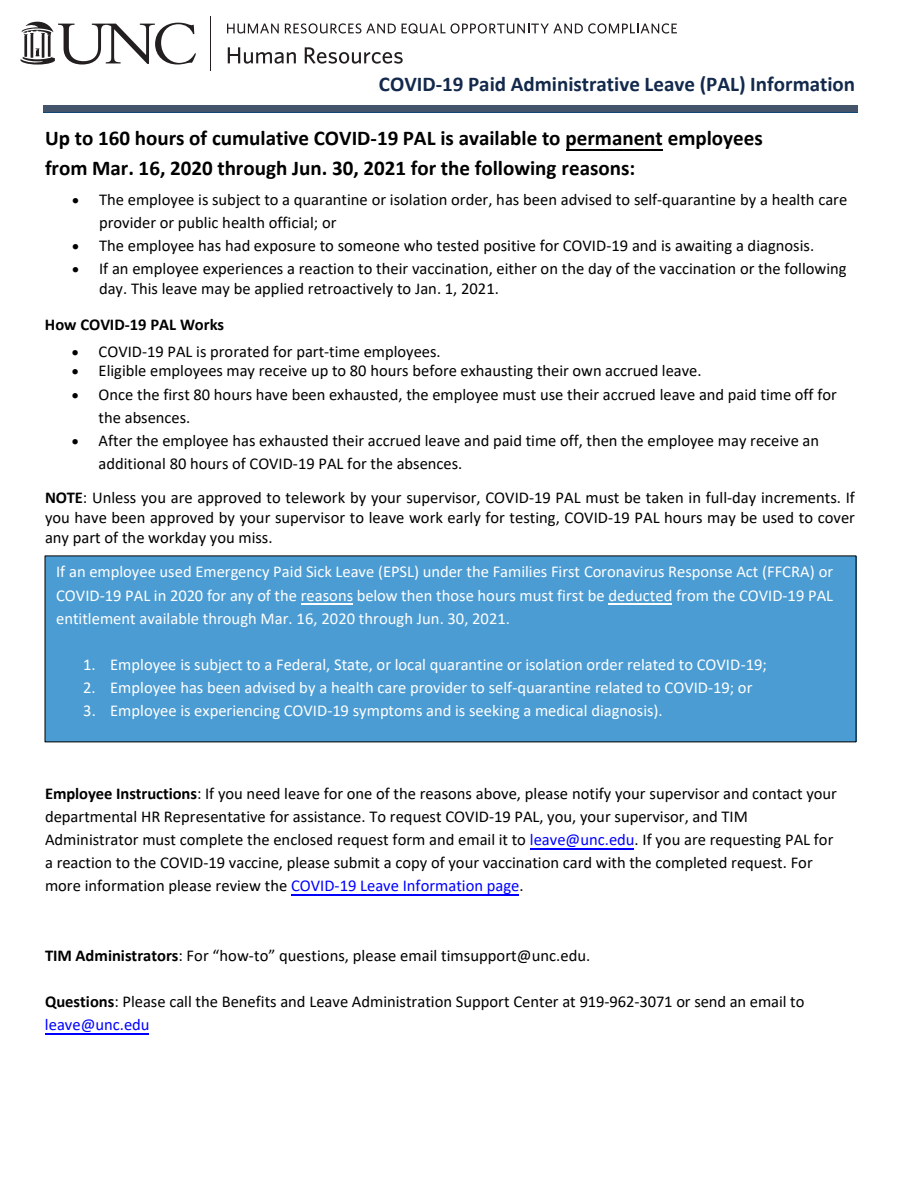
<style>
.page{position:relative;width:918px;height:1188px;background:#fff}
.page>*{position:absolute;margin:0;border:0;box-sizing:border-box;transform-origin:0 0}
.t1{font:700 21px/29.5px "Calibri";color:#000}
.t2{font:700 21px "Calibri";color:#13294b}
.t3{font:16.5px/23.1px "Calibri";color:#000}
.t4{font:16.5px/23.2px "Calibri";color:#fff;text-align:justify}
.t5{font:700 16.5px "Calibri";letter-spacing:-.005em;color:#000}
.s1{font-weight:700}
.s2{color:#00f}
</style>
<div class="page">
<hr style="left:43px;top:111px;width:814px;height:1px;background:#44546a">
<div style="left:43px;top:105px;width:814px;height:5px;background:#44546a"></div>
<hr style="left:43px;top:112px;width:814px;height:1px;background:#0f4876">
<div style="left:45px;top:556px;width:811px;height:186px;background:#4b9cd3"></div>
<hr style="left:211px;top:16px;width:1px;height:55px;background:#231f20">
<svg style="left:21px;top:22px;width:175px;height:43px"></svg>
<svg style="left:227px;top:24px;width:52px;height:10px"></svg>
<svg style="left:285px;top:23px;width:111px;height:11px"></svg>
<svg style="left:402px;top:23px;width:275px;height:11px"></svg>
<svg style="left:228px;top:47px;width:68px;height:17px"></svg>
<svg style="left:305px;top:47px;width:98px;height:17px"></svg>
<hr style="left:566px;top:149px;width:97px;height:1px;background:#000">
<hr style="left:301px;top:604px;width:52px;height:1px;background:#fff">
<hr style="left:609px;top:604px;width:63px;height:1px;background:#fff">
<hr style="left:530px;top:848px;width:104px;height:1px;background:#00f">
<hr style="left:291px;top:894px;width:228px;height:2px;background:#00f">
<hr style="left:45px;top:1033px;width:104px;height:2px;background:#00f">
<p class="t2" style="left:379px;top:69px;width:478px">COVID-19 Paid Administrative Leave (PAL) Information</p>
<p class="t1" style="left:45px;top:123px;width:719px">Up to 160 hours of cumulative COVID-19 PAL is available to permanent employees from Mar. 16, 2020 through Jun. 30, 2021 for the following reasons:</p>
<p class="t3" style="left:99px;top:187px;width:750px;text-indent:-27px">• The employee is subject to a quarantine or isolation order, has been advised to self-quarantine by a health care provider or public health official; or</p>
<p class="t3" style="left:72px;top:234px;width:744px">• The employee has had exposure to someone who tested positive for COVID-19 and is awaiting a diagnosis.</p>
<p class="t3" style="left:99px;top:258px;width:749px;line-height:19.8px;text-indent:-27px">• If an employee experiences a reaction to their vaccination, either on the day of the vaccination or the following day. This leave may be applied retroactively to Jan. 1, 2021.</p>
<p class="t5" style="left:45px;top:313px;width:181px">How COVID-19 PAL Works</p>
<p class="t3" style="left:72px;top:339px;width:371px">• COVID-19 PAL is prorated for part-time employees.</p>
<p class="t3" style="left:72px;top:359px;width:631px">• Eligible employees may receive up to 80 hours before exhausting their own accrued leave.</p>
<p class="t3" style="left:99px;top:382px;width:740px;text-indent:-27px">• Once the first 80 hours have been exhausted, the employee must use their accrued leave and paid time off for the absences.</p>
<p class="t3" style="left:99px;top:428px;width:722px;text-indent:-27px">• After the employee has exhausted their accrued leave and paid time off, then the employee may receive an additional 80 hours of COVID-19 PAL for the absences.</p>
<p class="t3" style="left:45px;top:487px;width:812px;line-height:20.1px;text-align:justify"><span class="s1">NOTE</span>: Unless you are approved to telework by your supervisor, COVID-19 PAL must be taken in full-day increments. If you have been approved by your supervisor to leave work early for testing, COVID-19 PAL hours may be used to cover any part of the workday you miss.</p>
<p class="t4" style="left:56px;top:560px;width:779px">If an employee used Emergency Paid Sick Leave (EPSL) under the Families First Coronavirus Response Act (FFCRA) or COVID-19 PAL in 2020 for any of the reasons below then those hours must first be deducted from the COVID-19 PAL entitlement available through Mar. 16, 2020 through Jun. 30, 2021.</p>
<p class="t4" style="left:83px;top:653px;width:685px">1. Employee is subject to a Federal, State, or local quarantine or isolation order related to COVID-19;</p>
<p class="t4" style="left:83px;top:676px;width:671px">2. Employee has been advised by a health care provider to self-quarantine related to COVID-19; or</p>
<p class="t4" style="left:83px;top:699px;width:581px">3. Employee is experiencing COVID-19 symptoms and is seeking a medical diagnosis).</p>
<p class="t3" style="left:45px;top:781px;width:794px"><span class="s1">Employee Instructions</span>: If you need leave for one of the reasons above, please notify your supervisor and contact your departmental HR Representative for assistance. To request COVID-19 PAL, you, your supervisor, and TIM Administrator must complete the enclosed request form and email it to <span class="s2">leave@unc.edu</span>. If you are requesting PAL for a reaction to the COVID-19 vaccine, please submit a copy of your vaccination card with the completed request. For more information please review the <span class="s2">COVID-19 Leave Information page</span>.</p>
<p class="t3" style="left:45px;top:943px;width:547px"><span class="s1">TIM Administrators</span>: For “how-to” questions, please email timsupport@unc.edu.</p>
<p class="t3" style="left:45px;top:990px;width:761px"><span class="s1">Questions</span>: Please call the Benefits and Leave Administration Support Center at 919-962-3071 or send an email to <span class="s2">leave@unc.edu</span></p>
</div>
